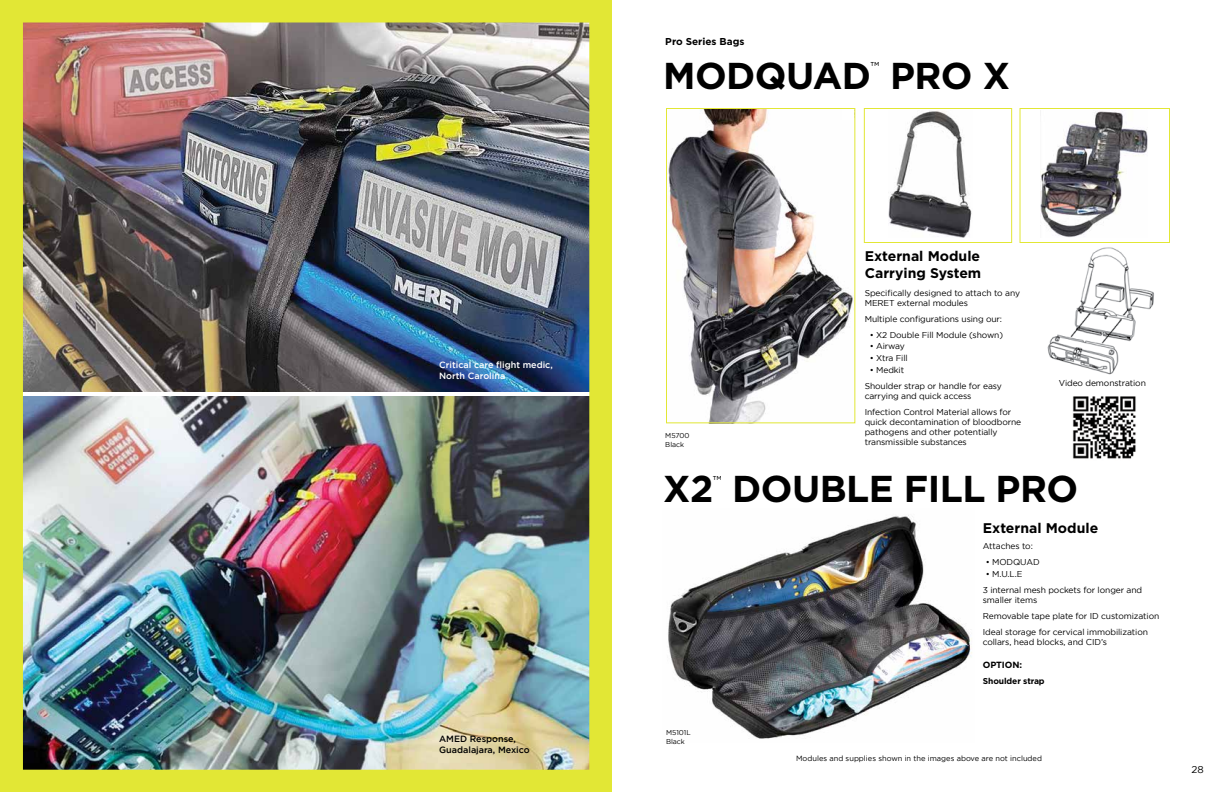
<style>
.page{position:relative;width:1224px;height:792px;background:#fff}
.page>*{position:absolute;margin:0;border:0;box-sizing:border-box;transform-origin:0 0}
.t1{font:700 37.4px "Gotham";letter-spacing:-.015em;color:#000}
.t2{font:700 14px/17px "Gotham";color:#000}
.t3{font:12.8px "Gotham";color:#000}
.t4{font:700 10px "Gotham";color:#000}
.t5{font:10px "Gotham";color:#000}
.t6{font:500 9px/10.8px "Gotham";color:#fff}
.t7{font:500 9px/10.8px "Gotham";color:#000}
.t8{font:700 9px "Gotham";letter-spacing:-.01em;color:#000}
.t9{font:8.5px/16px "Gotham";letter-spacing:-.01em;color:#000}
.t10{font:700 8.5px "Gotham";letter-spacing:-.01em;color:#000}
.t11{font:7.5px "Gotham";color:#000}
.t12{font:7px/9.1px "Gotham";color:#000}
</style>
<div class="page">
<img style="left:668px;top:515px;width:304px;height:224px">
<img style="left:1047px;top:247px;width:107px;height:127px">
<img style="left:668px;top:110px;width:185px;height:311px">
<img style="left:889px;top:111px;width:83px;height:127px">
<div style="left:864px;top:108px;width:148px;height:135px;border:1px solid #e2e735"></div>
<img style="left:1040px;top:111px;width:108px;height:127px">
<div style="left:1020px;top:108px;width:150px;height:135px;border:1px solid #e2e735"></div>
<img style="left:0;top:0;width:612px;height:792px">
<div style="left:842px;top:109px;width:12px;height:11px;background:#fff"></div>
<img style="left:1072px;top:396px;width:64px;height:63px">
<div style="left:666px;top:108px;width:189px;height:315px;border:1px solid #e2e735"></div>
<p class="t6" style="left:439px;top:359px;width:115px">Critical care flight medic,<br>North Carolina</p>
<p class="t7" style="left:439px;top:733px;width:92px">AMED Response,<br>Guadalajara, Mexico</p>
<p class="t4" style="left:665px;top:36px;width:81px">Pro Series Bags</p>
<h1 class="t1" style="left:663px;top:54px;width:209px">MODQUAD</h1>
<h3 class="t3" style="left:871px;top:60px;width:10px">™</h3>
<h1 class="t1" style="left:890px;top:54px;width:122px">PRO X</h1>
<p class="t12" style="left:665px;top:431px;width:26px">M5700<br>Black</p>
<h2 class="t2" style="left:865px;top:247px;width:118px">External Module<br>Carrying System</h2>
<p class="t9" style="left:865px;top:287px;width:157px;line-height:10.2px">Specifically designed to attach to any<br>MERET external modules</p>
<p class="t9" style="left:865px;top:311px;width:139px">Multiple configurations using our:</p>
<p class="t9" style="left:870px;top:327px;width:135px">• X2 Double Fill Module (shown)</p>
<p class="t9" style="left:870px;top:338px;width:37px">• Airway</p>
<p class="t9" style="left:870px;top:350px;width:40px">• Xtra Fill</p>
<p class="t9" style="left:865px;top:362px;width:139px;text-indent:5px">• Medkit<br>Shoulder strap or handle for easy</p>
<p class="t9" style="left:865px;top:388px;width:148px">carrying and quick access<br>Infection Control Material allows for</p>
<p class="t9" style="left:865px;top:417px;width:158px;line-height:10.2px">quick decontamination of bloodborne pathogens and other potentially transmissible substances</p>
<p class="t9" style="left:1059px;top:375px;width:89px">Video demonstration</p>
<h1 class="t1" style="left:663px;top:467px;width:52px">X2</h1>
<h3 class="t3" style="left:713px;top:473px;width:10px">™</h3>
<h1 class="t1" style="left:732px;top:467px;width:347px">DOUBLE FILL PRO</h1>
<p class="t12" style="left:666px;top:728px;width:26px">M5101L<br>Black</p>
<h2 class="t2" style="left:983px;top:519px;width:117px">External Module</h2>
<p class="t9" style="left:983px;top:538px;width:52px">Attaches to:</p>
<p class="t9" style="left:986px;top:554px;width:55px">• MODQUAD</p>
<p class="t9" style="left:983px;top:566px;width:161px;text-indent:3px">• M.U.L.E<br>3 internal mesh pockets for longer and</p>
<p class="t9" style="left:983px;top:592px;width:178px">smaller items<br>Removable tape plate for ID customization<br>Ideal storage for cervical immobilization</p>
<p class="t9" style="left:983px;top:634px;width:126px">collars, head blocks, and CID’s</p>
<p class="t8" style="left:983px;top:659px;width:41px">OPTION:</p>
<p class="t10" style="left:983px;top:676px;width:63px">Shoulder strap</p>
<p class="t11" style="left:796px;top:755px;width:247px">Modules and supplies shown in the images above are not included</p>
<p class="t5" style="left:1192px;top:764px;width:14px">28</p>
</div>
